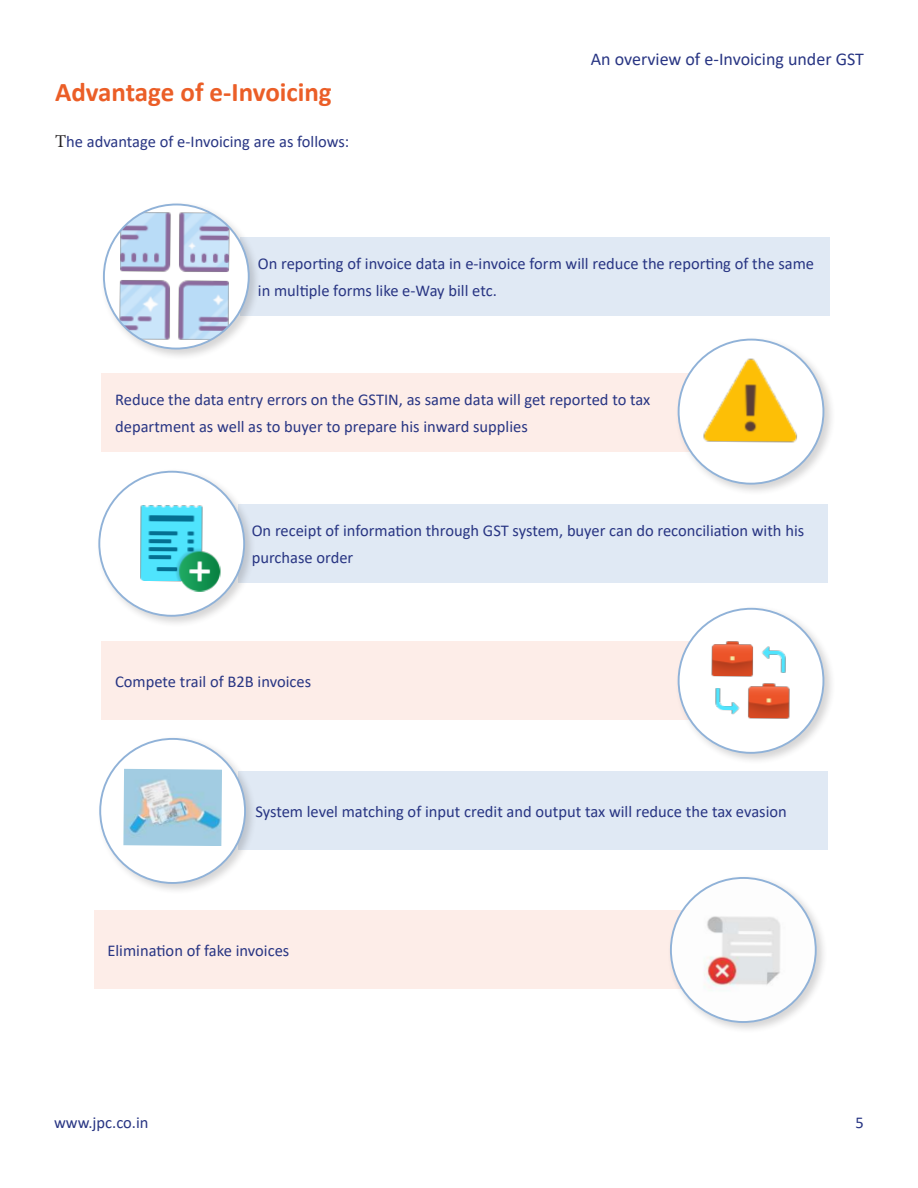
<style>
.page{position:relative;width:918px;height:1188px;background:#fff}
.page>*{position:absolute;margin:0;border:0;box-sizing:border-box;transform-origin:0 0}
.t1{font:700 27px "Calibri";color:#eb5e27}
.t2{font:18px "Calibri";color:#283583}
.t3{font:16.5px/27px "Calibri";color:#283583}
.s1{font-family:"Minion Pro";font-size:18px;color:#231f20}
</style>
<div class="page">
<div style="left:241px;top:237px;width:589px;height:79px;background:#e0e9f4"></div>
<div style="left:100px;top:201px;width:161px;height:159px;background:#231f20;opacity:.19"></div>
<img style="left:104px;top:205px;width:143px;height:144px">
<div style="left:102px;top:374px;width:589px;height:78px;background:#fdede8"></div>
<div style="left:675px;top:336px;width:161px;height:159px;background:#231f20;opacity:.19"></div>
<svg style="left:678px;top:339px;width:146px;height:145px"></svg>
<img style="left:689px;top:340px;width:124px;height:123px">
<div style="left:238px;top:505px;width:590px;height:78px;background:#e0e9f4"></div>
<div style="left:95px;top:468px;width:161px;height:160px;background:#231f20;opacity:.19"></div>
<div style="left:99px;top:471px;width:145px;height:145px;background:#fff;border-radius:50%"></div>
<img style="left:140px;top:505px;width:81px;height:87px">
<div style="left:102px;top:642px;width:589px;height:78px;background:#fdede8"></div>
<div style="left:675px;top:605px;width:161px;height:160px;background:#231f20;opacity:.19"></div>
<div style="left:678px;top:608px;width:146px;height:145px;background:#fff;border-radius:50%"></div>
<img style="left:711px;top:641px;width:79px;height:78px">
<div style="left:238px;top:772px;width:590px;height:78px;background:#e0e9f4"></div>
<div style="left:96px;top:735px;width:161px;height:160px;background:#231f20;opacity:.19"></div>
<div style="left:100px;top:739px;width:145px;height:144px;background:#fff;border-radius:50%"></div>
<img style="left:123px;top:769px;width:99px;height:77px">
<div style="left:94px;top:911px;width:589px;height:78px;background:#fdede8"></div>
<div style="left:667px;top:874px;width:161px;height:160px;background:#231f20;opacity:.19"></div>
<img style="left:671px;top:878px;width:145px;height:144px">
<h1 class="t1" style="left:55px;top:73px;width:278px">Advantage of e-Invoicing</h1>
<p class="t3" style="left:55px;top:127px;width:296px"><span class="s1">T</span>he advantage of e-Invoicing are as follows:</p>
<p class="t2" style="left:591px;top:47px;width:275px">An overview of e-Invoicing under GST</p>
<p class="t3" style="left:258px;top:250px;width:558px">On reporting of invoice data in e-invoice form will reduce the reporting of the same in multiple forms like e-Way bill etc.</p>
<p class="t3" style="left:115px;top:386px;width:537px">Reduce the data entry errors on the GSTIN, as same data will get reported to tax department as well as to buyer to prepare his inward supplies</p>
<p class="t3" style="left:252px;top:517px;width:554px">On receipt of information through GST system, buyer can do reconciliation with his purchase order</p>
<p class="t3" style="left:115px;top:668px;width:198px">Compete trail of B2B invoices</p>
<p class="t3" style="left:255px;top:798px;width:533px">System level matching of input credit and output tax will reduce the tax evasion</p>
<p class="t3" style="left:107px;top:937px;width:183px">Elimination of fake invoices</p>
<p class="t3" style="left:54px;top:1109px;width:96px">www.jpc.co.in</p>
<p class="t3" style="left:856px;top:1109px;width:10px">5</p>
</div>
